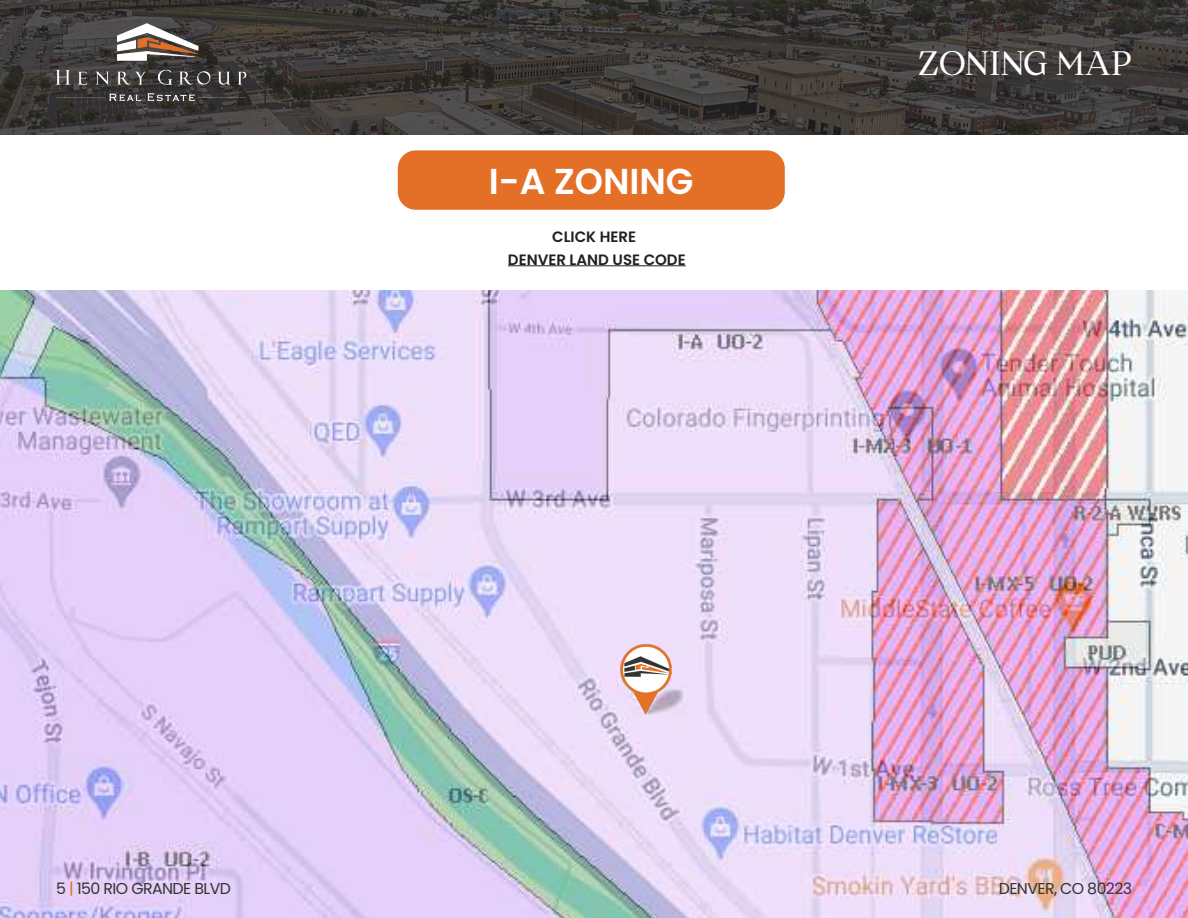
<style>
.page{position:relative;width:1188px;height:918px;background:#fff}
.page>*{position:absolute;margin:0;border:0;box-sizing:border-box;transform-origin:0 0}
.t1{font:600 36px "Poppins";color:#fff}
.t2{font:33.75px "Compass Serif";color:#fff}
.t3{font:15.75px "Poppins";letter-spacing:-.035em;color:#333}
.t4{font:600 15px "Poppins";color:#231f20}
.s1{color:#e36d1d}
</style>
<div class="page">
<img style="left:0;top:290px;width:1188px;height:628px">
<svg style="left:0;top:0;width:1188px;height:135px;background:#3d3937"></svg>
<img style="left:56px;top:24px;width:190px;height:91px">
<img style="left:582px;top:641px;width:128px;height:92px">
<div style="left:398px;top:150px;width:387px;height:60px;background:#e46f26;border-radius:18px"></div>
<hr style="left:508px;top:265px;width:178px;height:1px;background:#231f20">
<p class="t1" style="left:489px;top:161px;width:206px">I-A ZONING</p>
<p class="t4" style="left:552px;top:228px;width:85px">CLICK HERE</p>
<p class="t4" style="left:508px;top:251px;width:179px">DENVER LAND USE CODE</p>
<p class="t2" style="left:918px;top:43px;width:215px">ZONING MAP</p>
<p class="t3" style="left:56px;top:880px;width:176px">5 <span class="s1">|</span> 150 RIO GRANDE BLVD</p>
<p class="t3" style="left:999px;top:880px;width:135px">DENVER, CO 80223</p>
</div>
